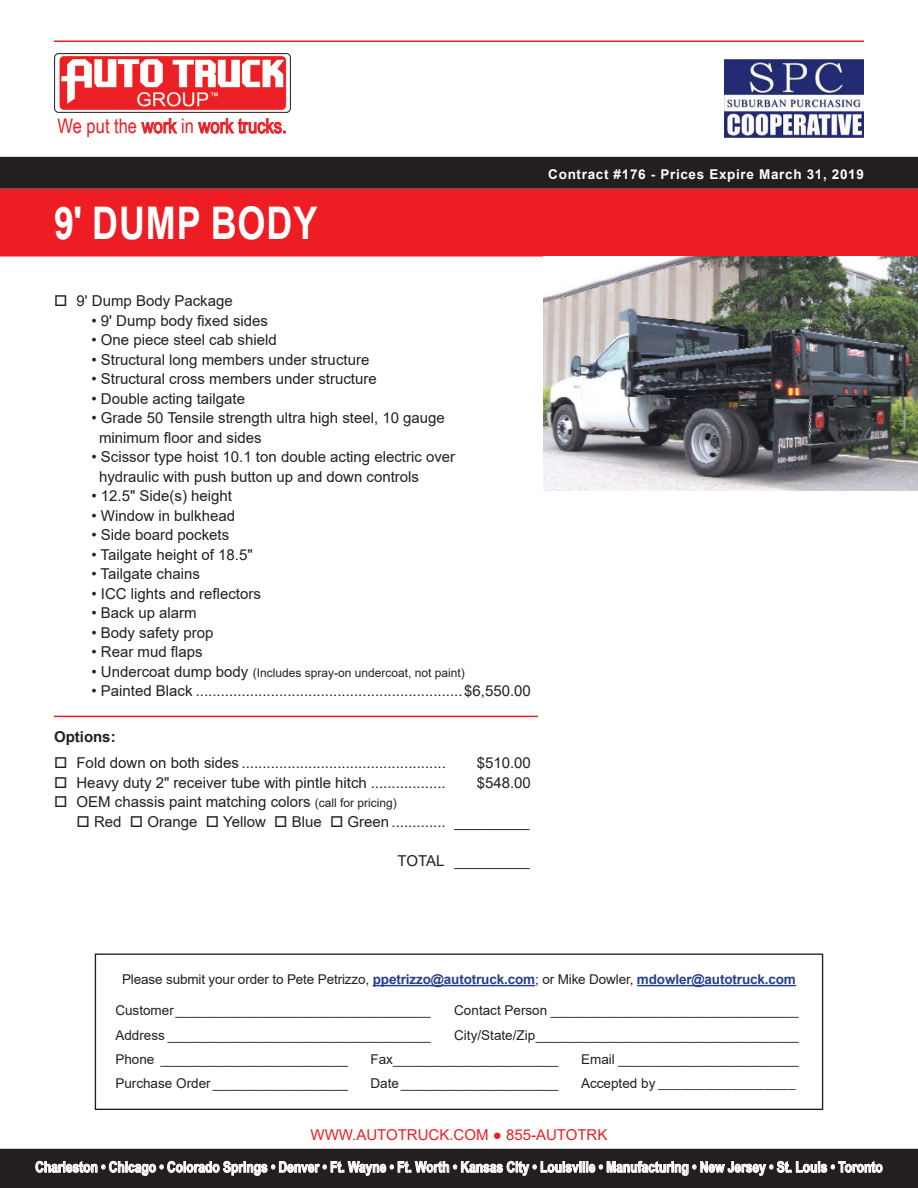
<style>
.page{position:relative;width:918px;height:1188px;background:#fff}
.page>*{position:absolute;margin:0;border:0;box-sizing:border-box;transform-origin:0 0}
.t1{font:700 45px "Arial";letter-spacing:.025em;color:#fff;scale:.8 1}
.t2{font:20.1px "Arial Narrow";color:#ee1d23}
.t3{font:16.2px "Minion Pro";color:#231f20}
.t4{font:15px/19.5px "Arial";color:#231f20}
.t5{font:700 15px "Arial";color:#fff;scale:.8 1}
.t6{font:15px "Arial";color:#ee1d23}
.t7{font:700 15px "Arial";color:#231f20}
.t8{font:13.5px "Arial";color:#231f20}
.t9{font:700 13.5px "Arial";letter-spacing:.05em;color:#fff}
.t10{font:12px "Arial";color:#231f20}
.s1{font-size:15px}
.s2{font-size:12px}
.s3{font-weight:700;color:#253f8e}
.s4{font-family:"Arial";font-size:13.5px}
.s5{font-weight:700}
</style>
<div class="page">
<div style="left:1px;top:190px;width:916px;height:66px;background:#ee1d23"></div>
<div style="left:0;top:189px;width:918px;height:67px;border:2px solid #ee1d23"></div>
<div style="left:1px;top:158px;width:916px;height:30px;background:#231f20"></div>
<div style="left:0;top:157px;width:918px;height:32px;border:2px solid #231f20"></div>
<img style="left:54px;top:54px;width:236px;height:58px">
<svg style="left:141px;top:118px;width:37px;height:16px"></svg>
<svg style="left:198px;top:118px;width:88px;height:16px"></svg>
<hr style="left:54px;top:40px;width:810px;height:2px;background:#ee1d23">
<hr style="left:54px;top:716px;width:484px;height:1px;background:#ee1d23">
<svg style="left:0;top:1149px;width:918px;height:39px;background:#3d393a"></svg>
<img style="left:725px;top:59px;width:139px;height:78px">
<img style="left:543px;top:256px;width:375px;height:234px">
<hr style="left:373px;top:985px;width:162px;height:1px;background:#253f8e">
<hr style="left:637px;top:985px;width:159px;height:1px;background:#253f8e">
<div style="left:95px;top:954px;width:728px;height:156px;border:1px solid #231f20"></div>
<p class="t2" style="left:58px;top:111px;width:231px">We put the work in work trucks.</p>
<p class="t1" style="left:54px;top:191px;width:331px">9' DUMP BODY</p>
<p class="t9" style="left:548px;top:165px;width:317px">Contract #176 - Prices Expire March 31, 2019</p>
<p class="t4" style="left:54px;top:291px;width:180px">□ 9' Dump Body Package</p>
<p class="t4" style="left:92px;top:311px;width:178px">• 9' Dump body fixed sides</p>
<p class="t4" style="left:92px;top:330px;width:187px">• One piece steel cab shield</p>
<p class="t4" style="left:92px;top:350px;width:279px">• Structural long members under structure</p>
<p class="t4" style="left:92px;top:369px;width:287px">• Structural cross members under structure</p>
<p class="t4" style="left:92px;top:389px;width:155px">• Double acting tailgate</p>
<p class="t4" style="left:99px;top:408px;width:348px;text-indent:-8px">• Grade 50 Tensile strength ultra high steel, 10 gauge minimum floor and sides</p>
<p class="t4" style="left:99px;top:447px;width:358px;text-indent:-8px">• Scissor type hoist 10.1 ton double acting electric over hydraulic with push button up and down controls</p>
<p class="t4" style="left:92px;top:486px;width:142px">• 12.5" Side(s) height</p>
<p class="t4" style="left:92px;top:506px;width:145px">• Window in bulkhead</p>
<p class="t4" style="left:92px;top:525px;width:139px">• Side board pockets</p>
<p class="t4" style="left:92px;top:545px;width:163px">• Tailgate height of 18.5"</p>
<p class="t4" style="left:92px;top:564px;width:110px">• Tailgate chains</p>
<p class="t4" style="left:92px;top:584px;width:171px">• ICC lights and reflectors</p>
<p class="t4" style="left:92px;top:603px;width:107px">• Back up alarm</p>
<p class="t4" style="left:92px;top:623px;width:123px">• Body safety prop</p>
<p class="t4" style="left:92px;top:642px;width:113px">• Rear mud flaps</p>
<p class="t10" style="left:92px;top:664px;width:375px"><span class="s1">• Undercoat dump body</span> (Includes spray-on undercoat, not paint)</p>
<p class="t4" style="left:92px;top:681px;width:441px">• Painted Black ................................................................$6,550.00</p>
<p class="t7" style="left:54px;top:726px;width:63px">Options:</p>
<p class="t4" style="left:54px;top:753px;width:393px">□ Fold down on both sides .................................................</p>
<p class="t4" style="left:477px;top:753px;width:56px">$510.00</p>
<p class="t4" style="left:54px;top:773px;width:393px">□ Heavy duty 2" receiver tube with pintle hitch ..................</p>
<p class="t4" style="left:477px;top:773px;width:56px">$548.00</p>
<p class="t4" style="left:54px;top:792px;width:344px">□ OEM chassis paint matching colors <span class="s2">(call for pricing)</span></p>
<p class="t4" style="left:76px;top:812px;width:454px">□ Red □ Orange □ Yellow □ Blue □ Green ............. _________</p>
<p class="t4" style="left:398px;top:851px;width:133px">TOTAL _________</p>
<p class="t8" style="left:122px;top:970px;width:675px">Please submit your order to Pete Petrizzo, <span class="s3">ppetrizzo@autotruck.com</span>; or Mike Dowler, <span class="s3">mdowler@autotruck.com</span></p>
<p class="t8" style="left:115px;top:1001px;width:317px">Customer__________________________________</p>
<p class="t8" style="left:454px;top:1001px;width:346px">Contact Person _________________________________</p>
<p class="t8" style="left:115px;top:1025px;width:317px">Address ___________________________________</p>
<p class="t8" style="left:454px;top:1025px;width:346px">City/State/Zip___________________________________</p>
<p class="t8" style="left:115px;top:1050px;width:234px">Phone _________________________</p>
<p class="t8" style="left:371px;top:1050px;width:189px">Fax______________________</p>
<p class="t8" style="left:581px;top:1050px;width:219px">Email ________________________</p>
<p class="t8" style="left:115px;top:1074px;width:234px">Purchase Order __________________</p>
<p class="t8" style="left:371px;top:1074px;width:189px">Date_____________________</p>
<p class="t3" style="left:581px;top:1072px;width:216px"><span class="s4">Accepted by</span> _________________</p>
<p class="t6" style="left:311px;top:1124px;width:298px">WWW.AUTOTRUCK.COM <span class="s5">●</span> 855-AUTOTRK</p>
<p class="t5" style="left:35px;top:1156px;width:1061px">Charleston • Chicago • Colorado Springs • Denver • Ft. Wayne • Ft. Worth • Kansas City • Louisville • Manufacturing • New Jersey • St. Louis • Toronto</p>
</div>
